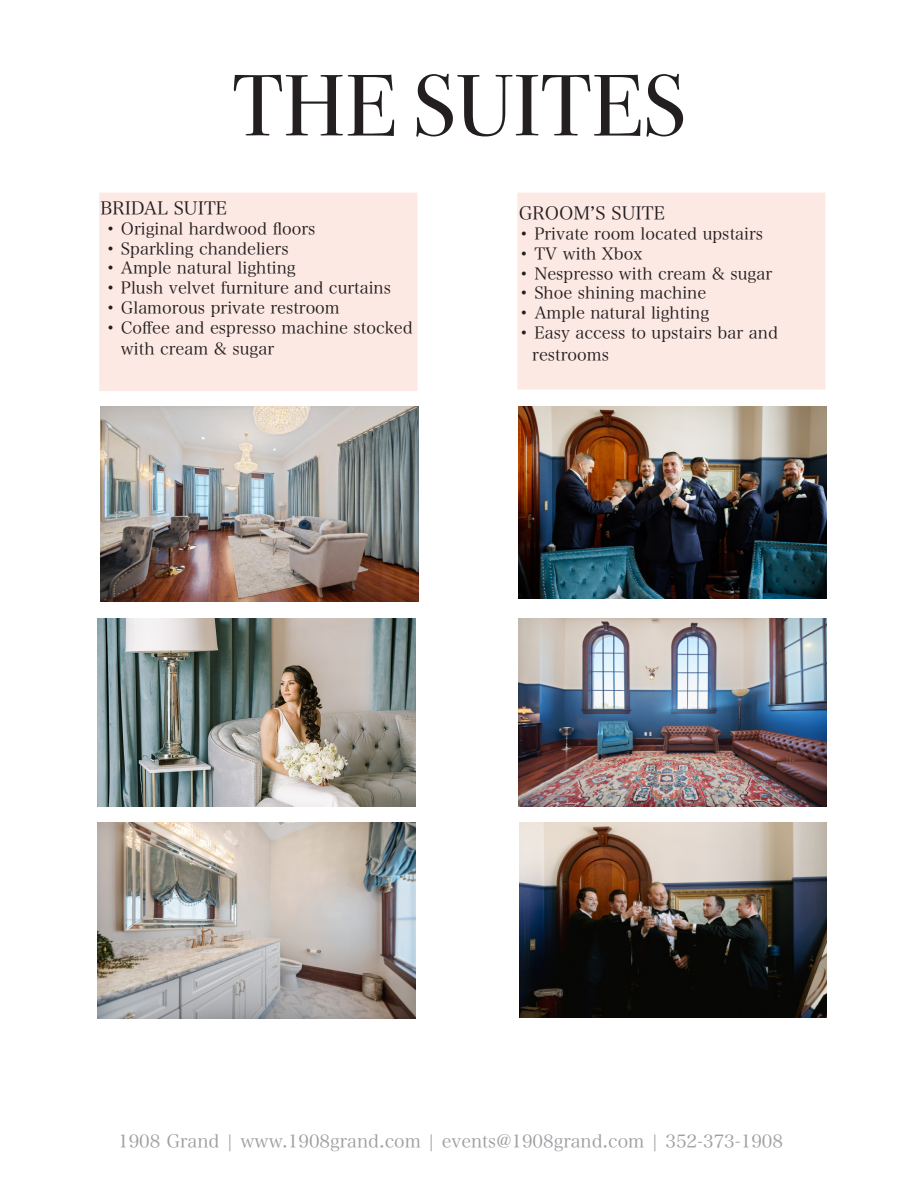
<style>
.page{position:relative;width:918px;height:1188px;background:#fff}
.page>*{position:absolute;margin:0;border:0;box-sizing:border-box;transform-origin:0 0}
.t1{font:87px "Bodoni Svty Two SCITCTT";color:#231f20}
.t2{font:18px "Hira Min Pro N W3";color:#9d9fa2}
.t3{font:18px "Hira Min Pro N W3";color:#231f20}
.t4{font:16.5px/21.6px "Hira Min Pro N W3";color:#231f20}
</style>
<div class="page">
<img style="left:101px;top:406px;width:318px;height:196px">
<div style="left:99px;top:193px;width:318px;height:198px;background:#fde9e4"></div>
<div style="left:517px;top:193px;width:308px;height:197px;background:#fde9e4"></div>
<img style="left:98px;top:618px;width:318px;height:188px">
<img style="left:519px;top:618px;width:308px;height:188px">
<img style="left:519px;top:823px;width:308px;height:195px">
<img style="left:98px;top:822px;width:318px;height:196px">
<img style="left:519px;top:406px;width:308px;height:192px">
<p class="t1" style="left:232px;top:54px;width:455px">THE SUITES</p>
<p class="t3" style="left:101px;top:193px;width:128px">BRIDAL SUITE</p>
<p class="t4" style="left:105px;top:216px;width:212px">• Original hardwood floors</p>
<p class="t4" style="left:105px;top:236px;width:185px">• Sparkling chandeliers</p>
<p class="t4" style="left:105px;top:256px;width:192px">• Ample natural lighting</p>
<p class="t4" style="left:105px;top:276px;width:287px">• Plush velvet furniture and curtains</p>
<p class="t4" style="left:105px;top:296px;width:236px">• Glamorous private restroom</p>
<p class="t4" style="left:121px;top:315px;width:293px;text-indent:-16px">• Coffee and espresso machine stocked with cream &amp; sugar</p>
<p class="t3" style="left:519px;top:198px;width:148px">GROOM’S SUITE</p>
<p class="t4" style="left:519px;top:222px;width:246px">• Private room located upstairs</p>
<p class="t4" style="left:519px;top:241px;width:125px">• TV with Xbox</p>
<p class="t4" style="left:519px;top:261px;width:255px">• Nespresso with cream &amp; sugar</p>
<p class="t4" style="left:519px;top:281px;width:189px">• Shoe shining machine</p>
<p class="t4" style="left:519px;top:301px;width:192px">• Ample natural lighting</p>
<p class="t4" style="left:532px;top:321px;width:247px;text-indent:-14px">• Easy access to upstairs bar and restrooms</p>
<p class="t2" style="left:118px;top:1126px;width:667px">1908 Grand | www.1908grand.com | events@1908grand.com | 352-373-1908</p>
</div>
